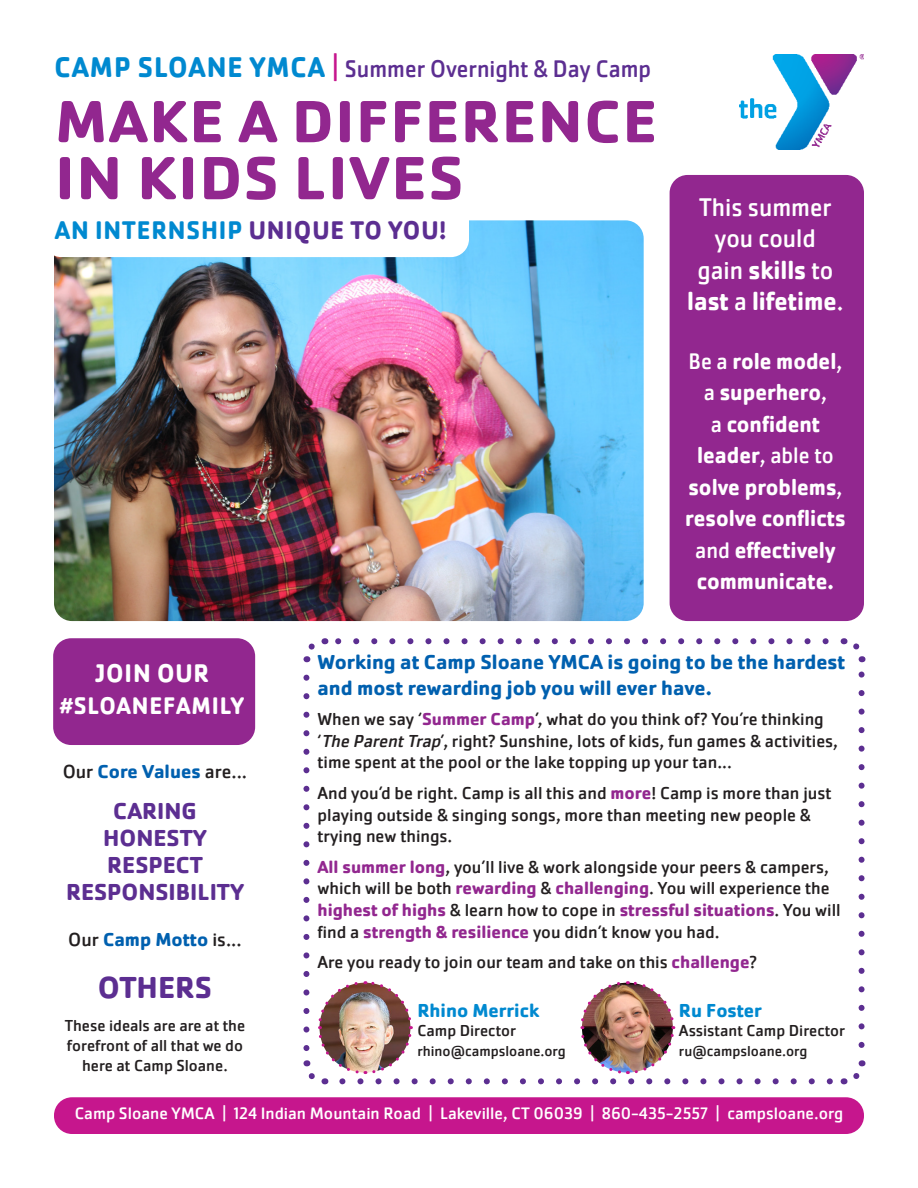
<style>
.page{position:relative;width:918px;height:1188px;background:#fff}
.page>*{position:absolute;margin:0;border:0;box-sizing:border-box;transform-origin:0 0}
.t1{font:700 63.15px "Cachet Pro";letter-spacing:.025em;color:#92278f}
.t2{font:700 61.8px "Cachet Pro";letter-spacing:.025em;color:#92278f}
.t3{font:700 31.5px "Cachet Pro";color:#5c2e91}
.t4{font:700 26.55px/31.5px "Cachet Pro";color:#fff;text-align:center;scale:.94 1}
.t5{font:700 26.55px "Cachet Pro";letter-spacing:.035em;color:#0089d0;scale:.94 1}
.t6{font:26.55px/31.5px "Cachet Pro";color:#fff;text-align:center;scale:.94 1}
.t7{font:24.9px "Cachet Pro";color:#5c2e91;scale:.94 1}
.t8{font:700 24.9px "Cachet Pro";letter-spacing:.035em;color:#fff;scale:.94 1}
.t9{font:700 24px "Cachet Pro";color:#5c2e91}
.t10{font:700 23.4px/31.5px "Cachet Pro";color:#fff;text-align:center;scale:.94 1}
.t11{font:700 21px/25.2px "Cachet Pro";color:#0060af}
.t12{font:700 19.5px "Cachet Pro";color:#0060af}
.t13{font:700 19.5px "Cachet Pro";color:#0089d0}
.t14{font:18px/21.6px "Cachet Pro";color:#231f20}
.t15{font:17.25px "Cachet Pro";color:#fff}
.t16{font:16.5px/19.8px "Cachet Pro";color:#231f20;text-align:center}
.t17{font:15px "Cachet Pro";color:#231f20}
.s1{font-weight:700;font-size:29.7px;color:#0089d0}
.s2{font-size:29.7px;color:#c6168d}
.s3{color:#5c2e91}
.s4{font-weight:400}
.s5{font-weight:400;color:#231f20}
.s6{font-weight:700;color:#92278f}
.s7{font-style:italic}
.s8{font-size:16.5px;color:#fff}
</style>
<div class="page">
<img style="left:739px;top:54px;width:125px;height:95px">
<img style="left:54px;top:220px;width:590px;height:401px">
<div style="left:670px;top:175px;width:194px;height:446px;background:#92278f;border-radius:18px"></div>
<div style="left:54px;top:1097px;width:810px;height:37px;background:#c6168d;border-radius:18px"></div>
<div style="left:44px;top:202px;width:425px;height:55px;background:#fff;border-radius:18px"></div>
<svg style="left:859px;top:671px;width:6px;height:374px"></svg>
<svg style="left:335px;top:638px;width:491px;height:6px"></svg>
<svg style="left:844px;top:1060px;width:22px;height:25px"></svg>
<svg style="left:843px;top:638px;width:22px;height:24px"></svg>
<svg style="left:303px;top:638px;width:22px;height:24px"></svg>
<div style="left:53px;top:638px;width:202px;height:107px;background:#92278f;border-radius:18px"></div>
<svg style="left:303px;top:678px;width:530px;height:407px"></svg>
<p class="t7" style="left:55px;top:55px;width:636px"><span class="s1">CAMP SLOANE YMCA</span> <span class="s2">|</span> Summer Overnight &amp; Day Camp</p>
<p class="t2" style="left:55px;top:83px;width:603px">MAKE A DIFFERENCE</p>
<p class="t1" style="left:55px;top:139px;width:410px">IN KIDS LIVES</p>
<p class="t5" style="left:55px;top:214px;width:418px">AN INTERNSHIP <span class="s3">UNIQUE TO YOU!</span></p>
<p class="t6" style="left:699px;top:191px;width:142px">This summer you could</p>
<p class="t4" style="left:687px;top:254px;width:168px"><span class="s4">gain</span> skills <span class="s4">to </span>last <span class="s4">a</span> lifetime<span class="s4">.</span></p>
<p class="t10" style="left:685px;top:345px;width:172px"><span class="s4">Be a</span> role model<span class="s4">, a</span> superhero<span class="s4">,<br>a</span> confident leader<span class="s4">, able to </span>solve problems<span class="s4">, </span>resolve conflicts <span class="s4">and</span> effectively communicate.</p>
<p class="t4" style="left:95px;top:657px;width:123px">JOIN OUR</p>
<p class="t8" style="left:60px;top:690px;width:198px">#SLOANEFAMILY</p>
<p class="t12" style="left:63px;top:759px;width:186px"><span class="s5">Our</span> Core Values <span class="s5">are...</span></p>
<p class="t9" style="left:113px;top:796px;width:85px">CARING</p>
<p class="t9" style="left:103px;top:823px;width:105px">HONESTY</p>
<p class="t9" style="left:107px;top:850px;width:97px">RESPECT</p>
<p class="t9" style="left:66px;top:877px;width:179px">RESPONSIBILITY</p>
<p class="t12" style="left:68px;top:928px;width:175px"><span class="s5">Our</span> Camp Motto <span class="s5">is...</span></p>
<p class="t3" style="left:98px;top:967px;width:116px">OTHERS</p>
<p class="t16" style="left:65px;top:1016px;width:182px">These ideals are are at the forefront of all that we do here at Camp Sloane.</p>
<p class="t11" style="left:318px;top:650px;width:529px">Working at Camp Sloane YMCA is going to be the hardest and most rewarding job you will ever have.</p>
<p class="t14" style="left:318px;top:709px;width:522px">When we say ‘<span class="s6">Summer Camp</span>’, what do you think of? You’re thinking ‘<span class="s7">The ParentTrap</span>’, right? Sunshine, lots of kids, fun games &amp; activities, time spent at the pool or the lake topping up your tan...</p>
<p class="t14" style="left:318px;top:782px;width:515px">And you’d be right. Camp is all this and <span class="s6">more</span>! Camp is more than just playing outside &amp; singing songs, more than meeting new people &amp; trying new things.</p>
<p class="t14" style="left:318px;top:856px;width:525px"><span class="s6">All summer long</span>, you’ll live &amp; work alongside your peers &amp; campers, which will be both <span class="s6">rewarding</span> &amp; <span class="s6">challenging</span>. You will experience the <span class="s6">highest of highs</span> &amp; learn how to cope in <span class="s6">stressful situations</span>. You will find a <span class="s6">strength &amp; resilience</span> you didn’t know you had.</p>
<p class="t14" style="left:318px;top:952px;width:441px">Are you ready to join our team and take on this <span class="s6">challenge</span>?</p>
<p class="t13" style="left:417px;top:998px;width:124px">Rhino Merrick</p>
<p class="t16" style="left:417px;top:1021px;width:100px">Camp Director</p>
<p class="t17" style="left:417px;top:1042px;width:150px">rhino@campsloane.org</p>
<p class="t13" style="left:679px;top:998px;width:85px">Ru Foster</p>
<p class="t16" style="left:679px;top:1021px;width:168px">Assistant Camp Director</p>
<p class="t17" style="left:679px;top:1042px;width:157px">ru@campsloane.org <span class="s8">| 8</span></p>
<p class="t15" style="left:75px;top:1104px;width:770px">Camp Sloane YMCA | 124 Indian Mountain Road | Lakeville, CT 06039 | 860-435-2557 | campsloane.org</p>
</div>
